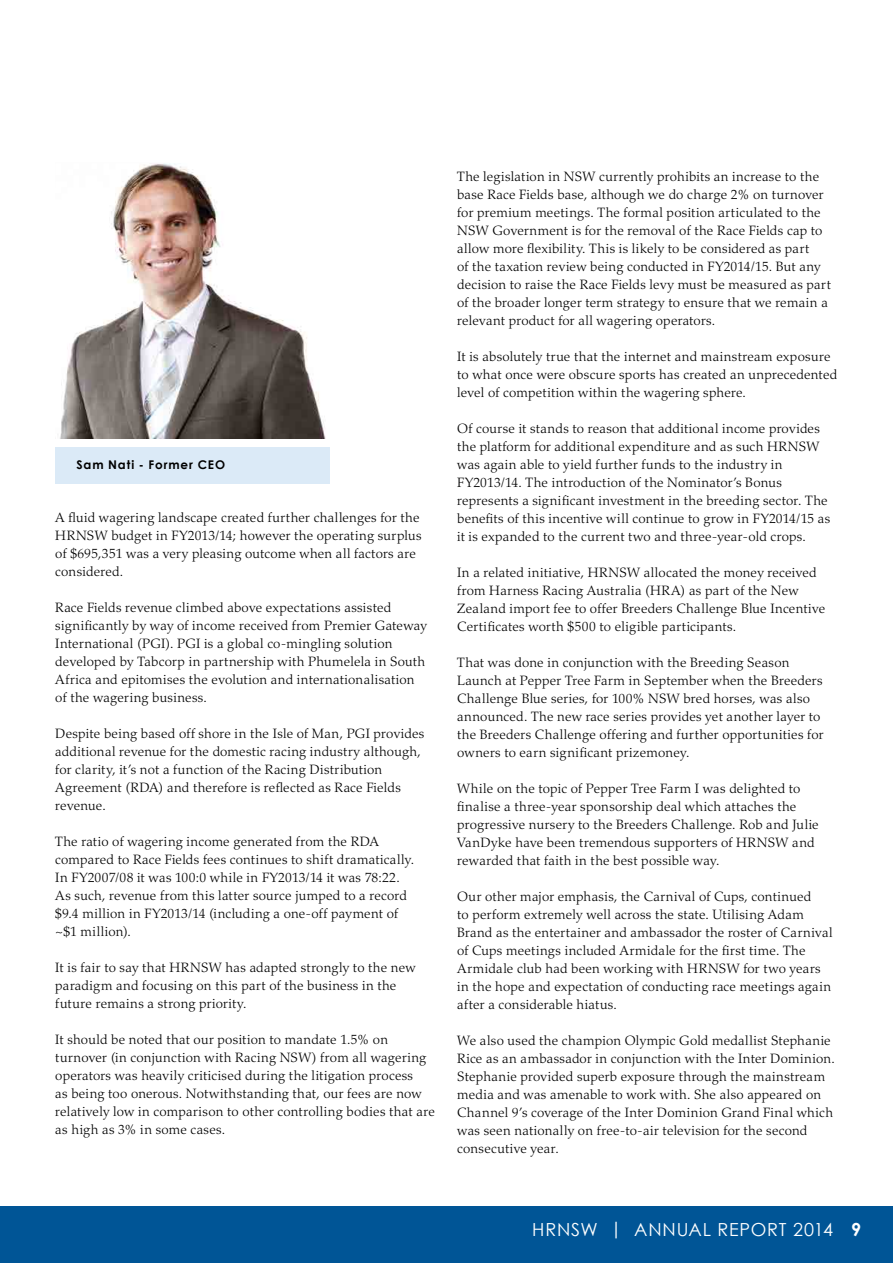
<style>
.page{position:relative;width:893px;height:1263px;background:#fff}
.page>*{position:absolute;margin:0;border:0;box-sizing:border-box;transform-origin:0 0}
.t1{font:18px "Century Gothic";letter-spacing:.04em;color:#fff}
.t2{font:300 13.5px/18px "Palatino LT Std";letter-spacing:.02em;color:#000}
.t3{font:700 12px "Century Gothic";letter-spacing:.075em;color:#000}
.s1{font-weight:700}
</style>
<div class="page">
<div style="left:0;top:1206px;width:893px;height:57px;background:#005596"></div>
<img style="left:60px;top:163px;width:266px;height:275px">
<div style="left:55px;top:447px;width:275px;height:36px;background:#dbeaf7"></div>
<p class="t3" style="left:77px;top:457px;width:150px">Sam Nati - Former CEO</p>
<p class="t2" style="left:55px;top:509px;width:368px">A fluid wagering landscape created further challenges for the HRNSW budget in FY2013/14; however the operating surplus of $695,351 was a very pleasing outcome when all factors are considered.</p>
<p class="t2" style="left:55px;top:599px;width:373px">Race Fields revenue climbed above expectations assisted significantly by way of income received from Premier Gateway International (PGI). PGI is a global co-mingling solution developed by Tabcorp in partnership with Phumelela in South Africa and epitomises the evolution and internationalisation of the wagering business.</p>
<p class="t2" style="left:55px;top:725px;width:371px">Despite being based off shore in the Isle of Man, PGI provides additional revenue for the domestic racing industry although, for clarity, it’s not a function of the Racing Distribution Agreement (RDA) and therefore is reflected as Race Fields revenue.</p>
<p class="t2" style="left:55px;top:833px;width:360px">The ratio of wagering income generated from the RDA compared to Race Fields fees continues to shift dramatically.<br>In FY2007/08 it was 100:0 while in FY2013/14 it was 78:22.<br>As such, revenue from this latter source jumped to a record $9.4 million in FY2013/14 (including a one-off payment of ~$1 million).</p>
<p class="t2" style="left:55px;top:959px;width:362px">It is fair to say that HRNSW has adapted strongly to the new paradigm and focusing on this part of the business in the future remains a strong priority.</p>
<p class="t2" style="left:55px;top:1030px;width:381px">It should be noted that our position to mandate 1.5% on turnover (in conjunction with Racing NSW) from all wagering operators was heavily criticised during the litigation process<br>as being too onerous. Notwithstanding that, our fees are now relatively low in comparison to other controlling bodies that are as high as 3% in some cases.</p>
<p class="t2" style="left:457px;top:167px;width:375px">The legislation in NSW currently prohibits an increase to the base Race Fields base, although we do charge 2% on turnover for premium meetings. The formal position articulated to the NSW Government is for the removal of the Race Fields cap to allow more flexibility. This is likely to be considered as part<br>of the taxation review being conducted in FY2014/15. But any decision to raise the Race Fields levy must be measured as part of the broader longer term strategy to ensure that we remain a relevant product for all wagering operators.</p>
<p class="t2" style="left:457px;top:347px;width:382px">It is absolutely true that the internet and mainstream exposure to what once were obscure sports has created an unprecedented level of competition within the wagering sphere.</p>
<p class="t2" style="left:457px;top:419px;width:375px">Of course it stands to reason that additional income provides the platform for additional expenditure and as such HRNSW was again able to yield further funds to the industry in FY2013/14. The introduction of the Nominator’s Bonus represents a significant investment in the breeding sector. The benefits of this incentive will continue to grow in FY2014/15 as it is expanded to the current two and three-year-old crops.</p>
<p class="t2" style="left:457px;top:563px;width:370px">In a related initiative, HRNSW allocated the money received from Harness Racing Australia (HRA) as part of the New Zealand import fee to offer Breeders Challenge Blue Incentive Certificates worth $500 to eligible participants.</p>
<p class="t2" style="left:457px;top:653px;width:368px">That was done in conjunction with the Breeding Season Launch at Pepper Tree Farm in September when the Breeders Challenge Blue series, for 100% NSW bred horses, was also announced. The new race series provides yet another layer to the Breeders Challenge offering and further opportunities for owners to earn significant prizemoney.</p>
<p class="t2" style="left:457px;top:779px;width:363px">While on the topic of Pepper Tree Farm I was delighted to finalise a three-year sponsorship deal which attaches the progressive nursery to the Breeders Challenge. Rob and Julie VanDyke have been tremendous supporters of HRNSW and rewarded that faith in the best possible way.</p>
<p class="t2" style="left:457px;top:887px;width:377px">Our other major emphasis, the Carnival of Cups, continued<br>to perform extremely well across the state. Utilising Adam Brand as the entertainer and ambassador the roster of Carnival of Cups meetings included Armidale for the first time. The Armidale club had been working with HRNSW for two years in the hope and expectation of conducting race meetings again after a considerable hiatus.</p>
<p class="t2" style="left:457px;top:1031px;width:379px">We also used the champion Olympic Gold medallist Stephanie Rice as an ambassador in conjunction with the Inter Dominion.<br>Stephanie provided superb exposure through the mainstream media and was amenable to work with. She also appeared on Channel 9’s coverage of the Inter Dominion Grand Final which was seen nationally on free-to-air television for the second consecutive year.</p>
<h1 class="t1" style="left:532px;top:1219px;width:330px">HRNSW | ANNUAL REPORT 2014 <span class="s1">9</span></h1>
</div>
